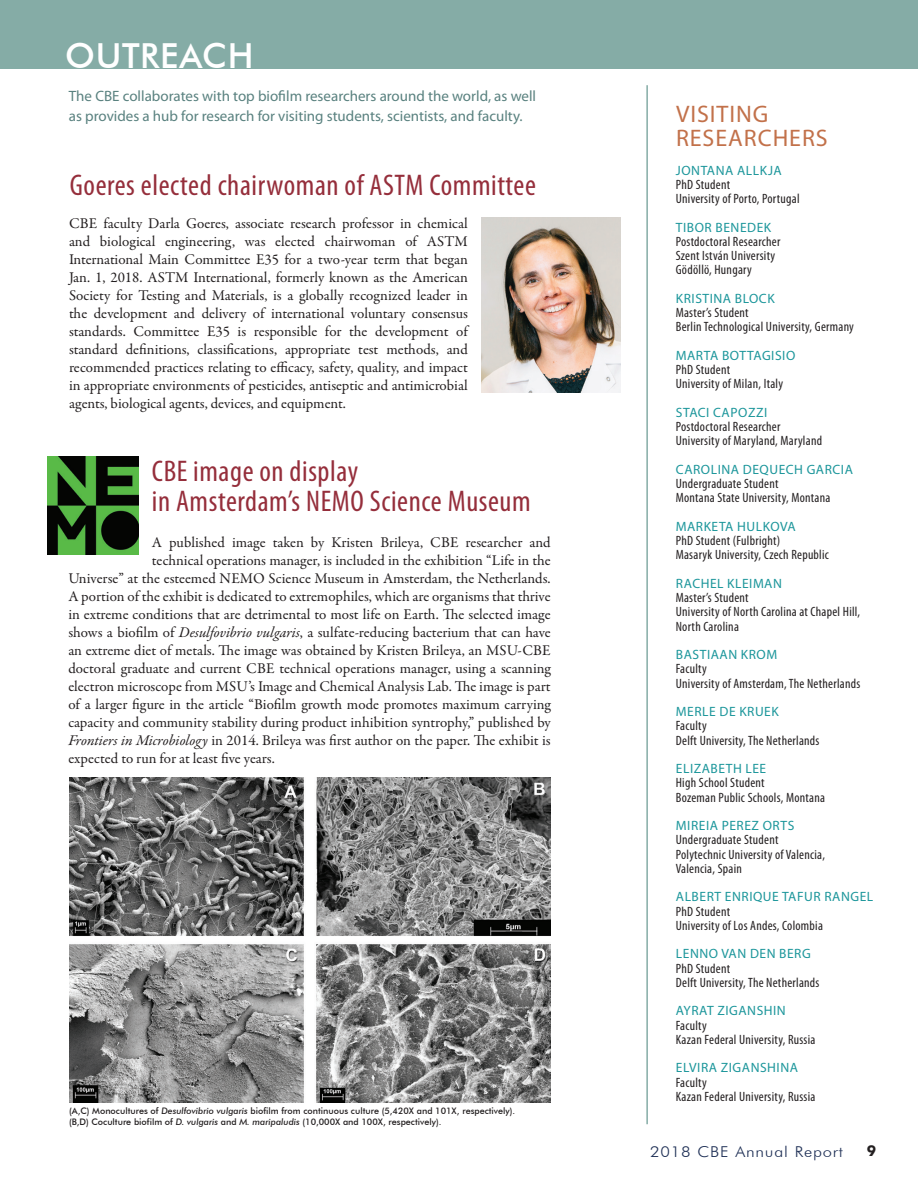
<style>
.page{position:relative;width:918px;height:1188px;background:#fff}
.page>*{position:absolute;margin:0;border:0;box-sizing:border-box;transform-origin:0 0}
.t1{font:500 34.5px "Futura BT";letter-spacing:.02em;color:#fff}
.headline{font:condensed 30px/30px "Myriad Pro";letter-spacing:.02em;color:#952e3b}
.t2{font:24px/24px "Myriad Pro";letter-spacing:.04em;color:#c2714a}
.body_copy{font:15px/18px "Garamond Premr Pro";color:#231f20;text-align:justify}
.intro_paragraph{font:15px/19.5px "Myriad Pro";color:#59817f}
.t3{font:300 15px "Futura BT";letter-spacing:.05em;color:#1f3056;scale:1.1 1}
.t4{font:700 15px "Futura BT";color:#231f20}
.headline-2{font:condensed 13.5px/14.2px "Myriad Pro";letter-spacing:.02em;color:#231f20}
.headline-3{font:13.5px "Myriad Pro";letter-spacing:.04em;color:#1c969b}
.captions{font:500 9px/10.5px "Futura BT";color:#231f20}
.s1{font-style:italic}
</style>
<div class="page">
<img style="left:481px;top:217px;width:139px;height:176px">
<img style="left:70px;top:778px;width:481px;height:324px">
<img style="left:48px;top:457px;width:90px;height:97px">
<hr style="left:646px;top:85px;width:2px;height:1039px;background:#85aca6">
<div style="left:0;top:0;width:918px;height:68px;background:#85aca6"></div>
<p class="t1" style="left:65px;top:35px;width:190px">OUTREACH</p>
<p class="intro_paragraph" style="left:69px;top:86px;width:469px">The CBE collaborates with top biofilm researchers around the world, as well as provides a hub for research for visiting students, scientists, and faculty.</p>
<p class="headline" style="left:70px;top:170px;width:468px">Goeres elected chairwoman of ASTM Committee</p>
<p class="body_copy" style="left:69px;top:215px;width:400px">CBE faculty Darla Goeres, associate research professor in chemical and biological engineering, was elected chairwoman of ASTM International Main Committee E35 for a two-year term that began Jan. 1, 2018. ASTM International, formerly known as the American Society for Testing and Materials, is a globally recognized leader in the development and delivery of international voluntary consensus standards. Committee E35 is responsible for the development of standard definitions, classifications, appropriate test methods, and recommended practices relating to efficacy, safety, quality, and impact in appropriate environments of pesticides, antiseptic and antimicrobial agents, biological agents, devices, and equipment.</p>
<p class="headline" style="left:152px;top:456px;width:380px">CBE image on display<br>in Amsterdam’s NEMO Science Museum</p>
<p class="body_copy" style="left:152px;top:534px;width:400px">A published image taken by Kristen Brileya, CBE researcher and</p>
<p class="body_copy" style="left:152px;top:552px;width:400px">technical operations manager, is included in the exhibition “Life in the</p>
<p class="body_copy" style="left:68px;top:570px;width:484px">Universe” at the esteemed NEMO Science Museum in Amsterdam, the Netherlands.</p>
<p class="body_copy" style="left:68px;top:588px;width:484px">A portion of the exhibit is dedicated to extremophiles, which are organisms that thrive</p>
<p class="body_copy" style="left:68px;top:606px;width:484px">in extreme conditions that are detrimental to most life on Earth. The selected image</p>
<p class="body_copy" style="left:68px;top:624px;width:484px">shows a biofilm of <span class="s1">Desulfovibrio vulgaris</span>, a sulfate-reducing bacterium that can have</p>
<p class="body_copy" style="left:68px;top:642px;width:484px">an extreme diet of metals. The image was obtained by Kristen Brileya, an MSU-CBE</p>
<p class="body_copy" style="left:68px;top:660px;width:484px">doctoral graduate and current CBE technical operations manager, using a scanning</p>
<p class="body_copy" style="left:68px;top:678px;width:484px">electron microscope from MSU’s Image and Chemical Analysis Lab. The image is part</p>
<p class="body_copy" style="left:68px;top:696px;width:484px">of a larger figure in the article “Biofilm growth mode promotes maximum carrying</p>
<p class="body_copy" style="left:68px;top:714px;width:484px">capacity and community stability during product inhibition syntrophy,” published by</p>
<p class="body_copy" style="left:68px;top:732px;width:484px"><span class="s1">Frontiers in Microbiology</span> in 2014. Brileya was first author on the paper. The exhibit is</p>
<p class="body_copy" style="left:68px;top:750px;width:208px">expected to run for at least five years.</p>
<p class="captions" style="left:69px;top:1106px;width:448px">(A,C) Monocultures of <span class="s1">Desulfovibrio vulgaris</span> biofilm from continuous culture (5,420X and 101X, respectively). (B,D) Coculture biofilm of <span class="s1">D. vulgaris</span> and <span class="s1">M. maripaludis</span> (10,000X and 100X, respectively).</p>
<p class="t2" style="left:676px;top:102px;width:153px">VISITING<br>RESEARCHERS</p>
<p class="headline-3" style="left:676px;top:162px;width:107px">JONTANA ALLKJA</p>
<p class="headline-2" style="left:676px;top:177px;width:56px">PhD Student</p>
<p class="headline-2" style="left:676px;top:191px;width:125px">University of Porto, Portugal</p>
<p class="headline-3" style="left:676px;top:219px;width:97px">TIBOR BENEDEK</p>
<p class="headline-2" style="left:676px;top:234px;width:106px">Postdoctoral Researcher</p>
<p class="headline-2" style="left:676px;top:248px;width:101px">Szent István University</p>
<p class="headline-2" style="left:676px;top:263px;width:78px">Gödöllö, Hungary</p>
<p class="headline-3" style="left:676px;top:290px;width:100px">KRISTINA BLOCK</p>
<p class="headline-2" style="left:676px;top:305px;width:74px">Master’s Student</p>
<p class="headline-2" style="left:676px;top:320px;width:180px">Berlin Technological University, Germany</p>
<p class="headline-3" style="left:676px;top:347px;width:121px">MARTA BOTTAGISIO</p>
<p class="headline-2" style="left:676px;top:362px;width:56px">PhD Student</p>
<p class="headline-2" style="left:676px;top:377px;width:109px">University of Milan, Italy</p>
<p class="headline-3" style="left:676px;top:404px;width:93px">STACI CAPOZZI</p>
<p class="headline-2" style="left:676px;top:419px;width:106px">Postdoctoral Researcher</p>
<p class="headline-2" style="left:676px;top:434px;width:148px">University of Maryland, Maryland</p>
<p class="headline-3" style="left:676px;top:461px;width:179px">CAROLINA DEQUECH GARCIA</p>
<p class="headline-2" style="left:676px;top:476px;width:104px">Undergraduate Student</p>
<p class="headline-2" style="left:676px;top:491px;width:156px">Montana State University, Montana</p>
<p class="headline-3" style="left:676px;top:518px;width:121px">MARKETA HULKOVA</p>
<p class="headline-2" style="left:676px;top:533px;width:106px">PhD Student (Fulbright)</p>
<p class="headline-2" style="left:676px;top:548px;width:155px">Masaryk University, Czech Republic</p>
<p class="headline-3" style="left:676px;top:575px;width:108px">RACHEL KLEIMAN</p>
<p class="headline-2" style="left:676px;top:590px;width:74px">Master’s Student</p>
<p class="headline-2" style="left:676px;top:605px;width:186px">University of North Carolina at Chapel Hill,<br>North Carolina</p>
<p class="headline-3" style="left:676px;top:646px;width:103px">BASTIAAN KROM</p>
<p class="headline-2" style="left:676px;top:662px;width:33px">Faculty</p>
<p class="headline-2" style="left:676px;top:676px;width:186px">University of Amsterdam, The Netherlands</p>
<p class="headline-3" style="left:676px;top:703px;width:104px">MERLE DE KRUEK</p>
<p class="headline-2" style="left:676px;top:719px;width:33px">Faculty</p>
<p class="headline-2" style="left:676px;top:733px;width:145px">Delft University, The Netherlands</p>
<p class="headline-3" style="left:676px;top:760px;width:92px">ELIZABETH LEE</p>
<p class="headline-2" style="left:676px;top:776px;width:90px">High School Student</p>
<p class="headline-2" style="left:676px;top:790px;width:151px">Bozeman Public Schools, Montana</p>
<p class="headline-3" style="left:676px;top:817px;width:120px">MIREIA PEREZ ORTS</p>
<p class="headline-2" style="left:676px;top:833px;width:104px">Undergraduate Student</p>
<p class="headline-2" style="left:676px;top:847px;width:151px">Polytechnic University of Valencia,<br>Valencia, Spain</p>
<p class="headline-3" style="left:676px;top:889px;width:199px">ALBERT ENRIQUE TAFUR RANGEL</p>
<p class="headline-2" style="left:676px;top:904px;width:56px">PhD Student</p>
<p class="headline-2" style="left:676px;top:918px;width:149px">University of Los Andes, Colombia</p>
<p class="headline-3" style="left:676px;top:946px;width:136px">LENNO VAN DEN BERG</p>
<p class="headline-2" style="left:676px;top:961px;width:56px">PhD Student</p>
<p class="headline-2" style="left:676px;top:975px;width:145px">Delft University, The Netherlands</p>
<p class="headline-3" style="left:676px;top:1003px;width:111px">AYRAT ZIGANSHIN</p>
<p class="headline-2" style="left:676px;top:1018px;width:33px">Faculty</p>
<p class="headline-2" style="left:676px;top:1032px;width:141px">Kazan Federal University, Russia</p>
<p class="headline-3" style="left:676px;top:1060px;width:124px">ELVIRA ZIGANSHINA</p>
<p class="headline-2" style="left:676px;top:1075px;width:33px">Faculty</p>
<p class="headline-2" style="left:676px;top:1089px;width:141px">Kazan Federal University, Russia</p>
<p class="t3" style="left:650px;top:1142px;width:177px">2018 CBE Annual Report</p>
<p class="t4" style="left:867px;top:1142px;width:11px">9</p>
</div>
